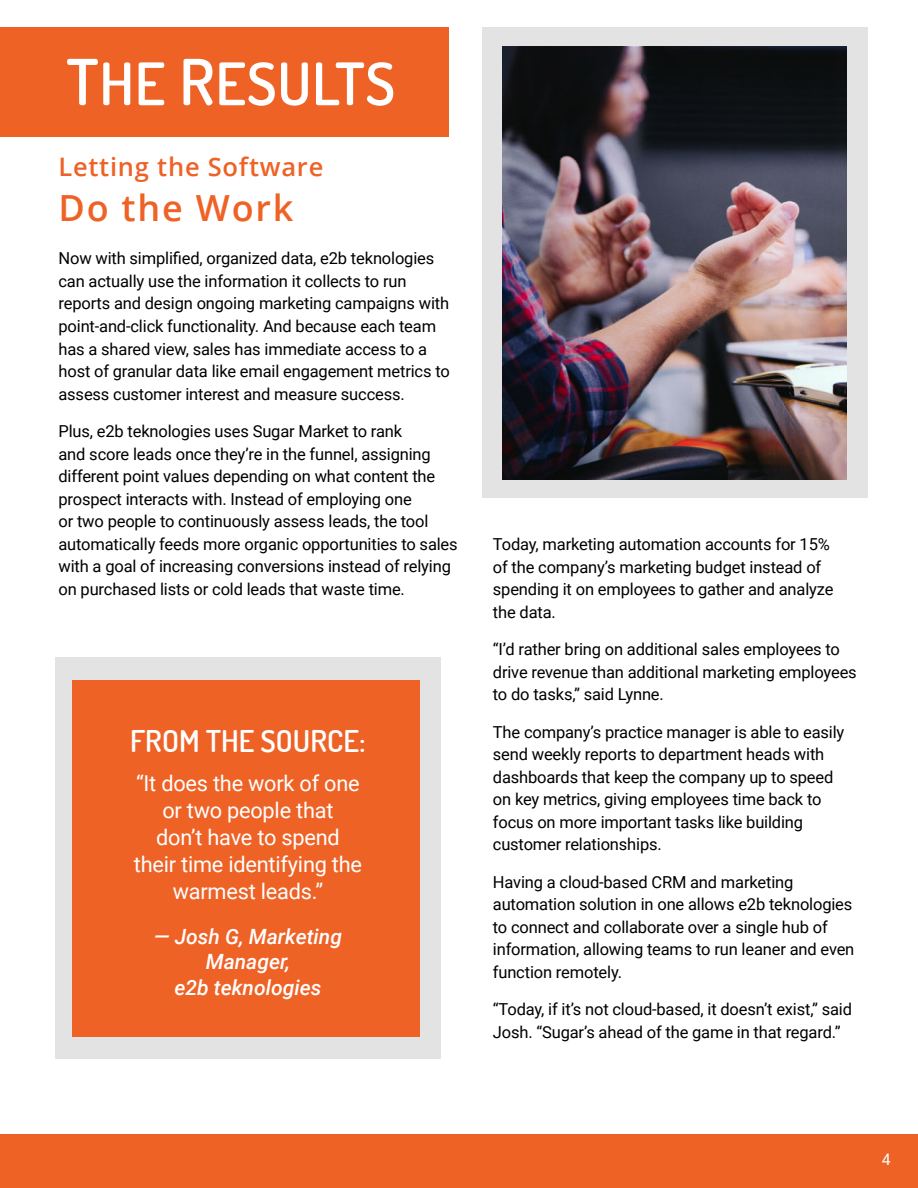
<style>
.page{position:relative;width:918px;height:1188px;background:#fff}
.page>*{position:absolute;margin:0;border:0;box-sizing:border-box;transform-origin:0 0}
.t1{font:600 58.65px "Dosis";letter-spacing:.01em;color:#fff}
.t2{font:600 36px "Open Sans";letter-spacing:.05em;color:#ef6226}
.t3{font:600 30px "Dosis";color:#fff}
.t4{font:600 25.5px "Open Sans";letter-spacing:.03em;color:#ef6226}
.t5{font:21.75px/27px "Roboto";letter-spacing:-.01em;color:#fff;text-align:center}
.t6{font:italic 500 21px/25.2px "Roboto";color:#fff;text-align:center}
.t7{font:16.5px/22.5px "Roboto";letter-spacing:-.01em;color:#000}
.t8{font:15.9px "Roboto";color:#fff}
.s1{font-size:63.45px}
</style>
<div class="page">
<div style="left:482px;top:27px;width:386px;height:471px;background:#e3e3e3"></div>
<div style="left:55px;top:657px;width:386px;height:401px;background:#e3e3e3"></div>
<div style="left:0;top:1134px;width:918px;height:54px;background:#ef6226"></div>
<div style="left:0;top:27px;width:449px;height:109px;background:#ef6226"></div>
<div style="left:72px;top:680px;width:348px;height:357px;background:#ef6226"></div>
<img style="left:503px;top:47px;width:344px;height:433px">
<h1 class="t1" style="left:66px;top:51px;width:331px"><span class="s1">T</span>HE <span class="s1">R</span>ESULTS</h1>
<h3 class="t4" style="left:58px;top:156px;width:266px">Letting the Software</h3>
<h2 class="t2" style="left:58px;top:193px;width:237px">Do the Work</h2>
<p class="t7" style="left:59px;top:247px;width:393px">Now with simplified, organized data, e2b teknologies can actually use the information it collects to run reports and design ongoing marketing campaigns with point-and-click functionality. And because each team has a shared view, sales has immediate access to a host of granular data like email engagement metrics to assess customer interest and measure success.</p>
<p class="t7" style="left:59px;top:421px;width:401px">Plus, e2b teknologies uses Sugar Market to rank<br>and score leads once they’re in the funnel, assigning different point values depending on what content the prospect interacts with. Instead of employing one<br>or two people to continuously assess leads, the tool automatically feeds more organic opportunities to sales with a goal of increasing conversions instead of relying on purchased lists or cold leads that waste time.</p>
<h3 class="t3" style="left:130px;top:725px;width:237px">FROM THE SOURCE:</h3>
<h3 class="t5" style="left:134px;top:769px;width:230px">“It does the work of one or two people that<br>don’t have to spend their time identifying the warmest leads.”</h3>
<p class="t6" style="left:154px;top:926px;width:190px">— Josh G, Marketing<br>Manager,<br>e2b teknologies</p>
<p class="t7" style="left:493px;top:532px;width:342px">Today, marketing automation accounts for 15% of the company’s marketing budget instead of spending it on employees to gather and analyze the data.</p>
<p class="t7" style="left:493px;top:637px;width:365px">“I’d rather bring on additional sales employees to drive revenue than additional marketing employees to do tasks,” said Lynne.</p>
<p class="t7" style="left:493px;top:720px;width:353px">The company’s practice manager is able to easily send weekly reports to department heads with dashboards that keep the company up to speed on key metrics, giving employees time back to focus on more important tasks like building customer relationships.</p>
<p class="t7" style="left:493px;top:870px;width:363px">Having a cloud-based CRM and marketing automation solution in one allows e2b teknologies to connect and collaborate over a single hub of information, allowing teams to run leaner and even function remotely.</p>
<p class="t7" style="left:493px;top:998px;width:361px">“Today, if it’s not cloud-based, it doesn’t exist,” said<br>Josh. “Sugar’s ahead of the game in that regard.”</p>
<p class="t8" style="left:882px;top:1153px;width:10px">4</p>
</div>
